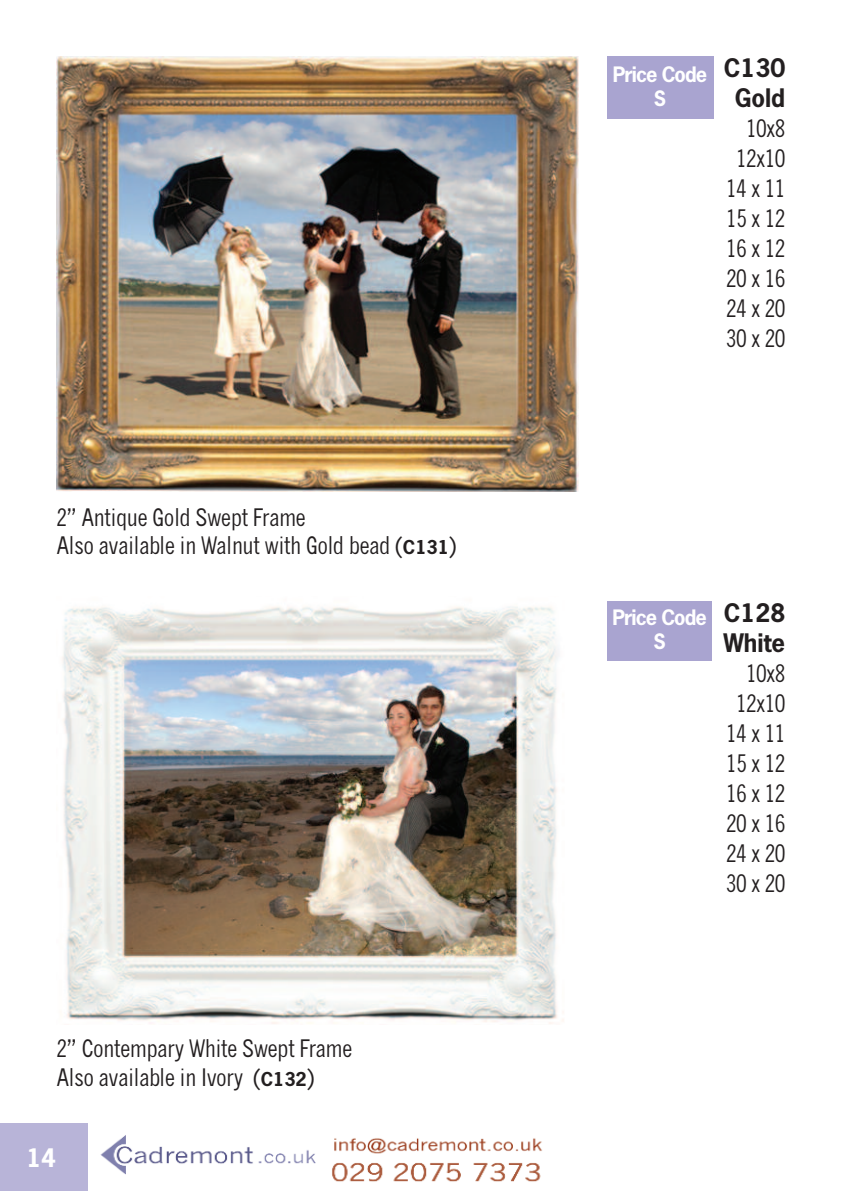
<style>
.page{position:relative;width:842px;height:1191px;background:#fff}
.page>*{position:absolute;margin:0;border:0;box-sizing:border-box;transform-origin:0 0}
.t1{font:condensed 24px/30px "News Gothic";color:#231f20}
.t2{font:700 24px/30px "News Gothic";color:#231f20;text-align:center}
.t3{font:700 24px "News Gothic";color:#fff}
.t4{font:700 20px/24px "News Gothic";letter-spacing:-.05em;color:#fff;text-align:center}
.s1{font-weight:700;font-stretch:normal;font-size:18px}
</style>
<div class="page">
<img style="left:87px;top:1123px;width:455px;height:68px">
<div style="left:0;top:1123px;width:87px;height:68px;background:#b8b4d8"></div>
<img style="left:57px;top:57px;width:521px;height:434px">
<img style="left:62px;top:606px;width:502px;height:418px">
<div style="left:607px;top:57px;width:106px;height:62px;background:#a9a4d0"></div>
<div style="left:608px;top:601px;width:104px;height:59px;background:#a9a4d0"></div>
<p class="t1" style="left:57px;top:504px;width:401px;line-height:28.8px">2” Antique Gold Swept Frame<br>Also available in Walnut with Gold bead (<span class="s1">C131</span>)</p>
<p class="t1" style="left:57px;top:1036px;width:297px;line-height:28.8px">2” Contempary White Swept Frame<br>Also available in Ivory (<span class="s1">C132</span>)</p>
<p class="t3" style="left:26px;top:1144px;width:31px">14</p>
<p class="t4" style="left:613px;top:63px;width:96px">Price Code<br>S</p>
<p class="t2" style="left:724px;top:53px;width:63px">C130<br>Gold</p>
<p class="t1" style="left:726px;top:115px;width:60px;text-align:right">10x8<br>12x10<br>14x11<br>15x12<br>16x12<br>20x16<br>24x20<br>30x20</p>
<p class="t4" style="left:613px;top:606px;width:96px">Price Code<br>S</p>
<p class="t2" style="left:723px;top:599px;width:63px;text-align:left">C128<br>White</p>
<p class="t1" style="left:726px;top:660px;width:60px;text-align:right">10x8<br>12x10<br>14x11<br>15x12<br>16x12<br>20x16<br>24x20<br>30x20</p>
</div>
